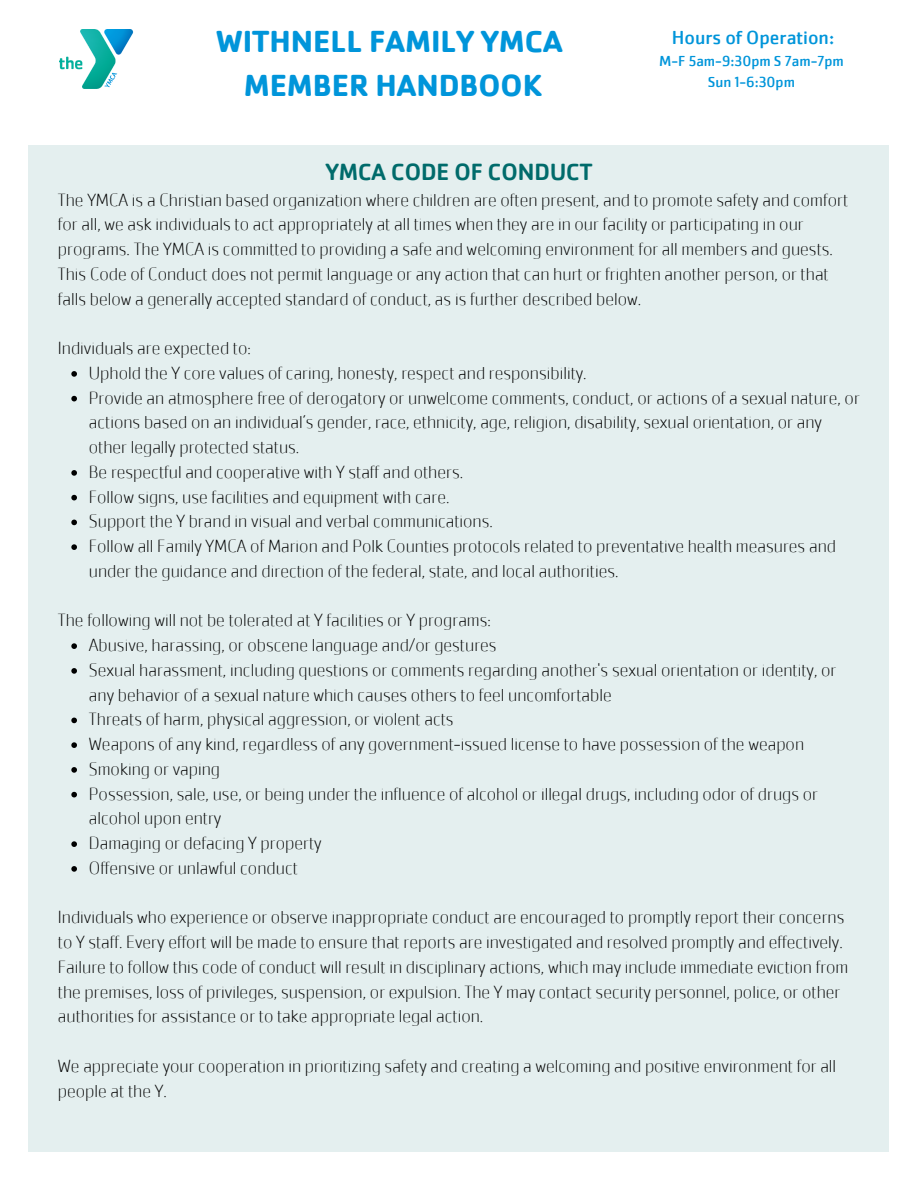
<style>
.page{position:relative;width:918px;height:1188px;background:#fff}
.page>*{position:absolute;margin:0;border:0;box-sizing:border-box;transform-origin:0 0}
.t1{font:700 31.5px/43.8px "Cachet W05";color:#0095da;text-align:center}
.t2{font:500 24.3px "Cachet W05";color:#006b6b}
.t3{font:19.5px "Cachet W05";color:#0095da}
.t4{font:200 18.3px/24.8px "Cachet W05";color:#000}
.t5{font:15px/20.2px "Cachet W05";color:#0095da;text-align:center}
</style>
<div class="page">
<img style="left:60px;top:29px;width:74px;height:60px">
<div style="left:28px;top:145px;width:861px;height:1007px;background:#e4efef"></div>
<svg style="left:71px;top:371px;width:6px;height:6px"></svg>
<svg style="left:71px;top:396px;width:6px;height:5px"></svg>
<svg style="left:71px;top:470px;width:6px;height:6px"></svg>
<svg style="left:71px;top:495px;width:6px;height:5px"></svg>
<svg style="left:71px;top:520px;width:6px;height:5px"></svg>
<svg style="left:71px;top:544px;width:6px;height:6px"></svg>
<svg style="left:71px;top:643px;width:6px;height:6px"></svg>
<svg style="left:71px;top:668px;width:6px;height:6px"></svg>
<svg style="left:71px;top:718px;width:6px;height:5px"></svg>
<svg style="left:71px;top:742px;width:6px;height:6px"></svg>
<svg style="left:71px;top:767px;width:6px;height:6px"></svg>
<svg style="left:71px;top:792px;width:6px;height:5px"></svg>
<svg style="left:71px;top:841px;width:6px;height:6px"></svg>
<svg style="left:71px;top:866px;width:6px;height:6px"></svg>
<h1 class="t1" style="left:216px;top:20px;width:348px">WITHNELL FAMILY YMCA<br>MEMBER HANDBOOK</h1>
<p class="t3" style="left:672px;top:26px;width:164px">Hours of Operation:</p>
<p class="t5" style="left:659px;top:51px;width:186px">M-F 5am-9:30pm S 7am-7pm<br>Sun 1-6:30pm</p>
<h2 class="t2" style="left:326px;top:158px;width:268px">YMCA CODE OF CONDUCT</h2>
<p class="t4" style="left:58px;top:188px;width:792px">The YMCA is a Christian based organization where children are often present, and to promote safety and comfort for all, we ask individuals to act appropriately at all times when they are in our facility or participating in our programs. The YMCA is committed to providing a safe and welcoming environment for all members and guests.<br>This Code of Conduct does not permit language or any action that can hurt or frighten another person, or that falls below a generally accepted standard of conduct, as is further described below.</p>
<p class="t4" style="left:58px;top:336px;width:195px">Individuals are expected to:</p>
<p class="t4" style="left:89px;top:361px;width:773px">Uphold the Y core values of caring, honesty, respect and responsibility.<br>Provide an atmosphere free of derogatory or unwelcome comments, conduct, or actions of a sexual nature, or actions based on an individual’s gender, race, ethnicity, age, religion, disability, sexual orientation, or any other legally protected status.<br>Be respectful and cooperative with Y staff and others.<br>Follow signs, use facilities and equipment with care.<br>Support the Y brand in visual and verbal communications.<br>Follow all Family YMCA of Marion and Polk Counties protocols related to preventative health measures and under the guidance and direction of the federal, state, and local authorities.</p>
<p class="t4" style="left:58px;top:608px;width:435px">The following will not be tolerated at Y facilities or Y programs:</p>
<p class="t4" style="left:89px;top:633px;width:749px">Abusive, harassing, or obscene language and/or gestures<br>Sexual harassment, including questions or comments regarding another's sexual orientation or identity, or any behavior of a sexual nature which causes others to feel uncomfortable<br>Threats of harm, physical aggression, or violent acts<br>Weapons of any kind, regardless of any government-issued license to have possession of the weapon Smoking or vaping<br>Possession, sale, use, or being under the influence of alcohol or illegal drugs, including odor of drugs or alcohol upon entry<br>Damaging or defacing Y property<br>Offensive or unlawful conduct</p>
<p class="t4" style="left:58px;top:905px;width:792px">Individuals who experience or observe inappropriate conduct are encouraged to promptly report their concerns to Y staff. Every effort will be made to ensure that reports are investigated and resolved promptly and effectively.<br>Failure to follow this code of conduct will result in disciplinary actions, which may include immediate eviction from the premises, loss of privileges, suspension, or expulsion. The Y may contact security personnel, police, or other authorities for assistance or to take appropriate legal action.</p>
<p class="t4" style="left:58px;top:1054px;width:780px">We appreciate your cooperation in prioritizing safety and creating a welcoming and positive environment for all people at the Y.</p>
</div>
